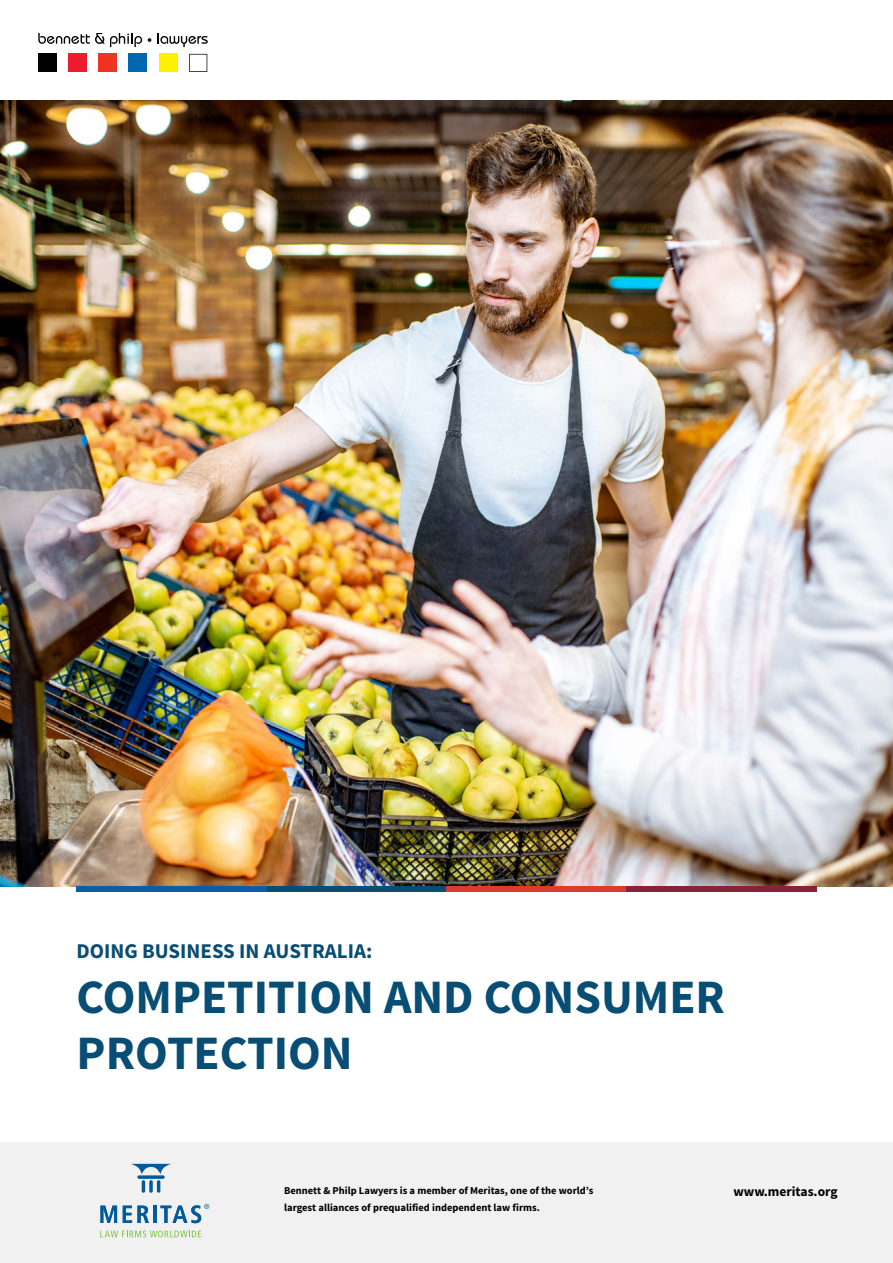
<style>
.page{position:relative;width:893px;height:1263px;background:#fff}
.page>*{position:absolute;margin:0;border:0;box-sizing:border-box;transform-origin:0 0}
.t1{font:700 48px/55.5px "Source Sans Pro";color:#084d74}
.t2{font:700 21px "Source Sans Pro";color:#084d74}
.t3{font:700 13.5px "Source Sans Pro";color:#000}
.t4{font:700 10.5px/16.5px "Source Sans Pro";color:#000}
</style>
<div class="page">
<div style="left:0;top:1143px;width:893px;height:120px;background:#f1f1f2"></div>
<img style="left:0;top:101px;width:893px;height:785px">
<div style="left:77px;top:885px;width:190px;height:6px;background:#0d5ea9"></div>
<div style="left:267px;top:885px;width:179px;height:6px;background:#084d74"></div>
<div style="left:446px;top:885px;width:180px;height:6px;background:#dd3b2b"></div>
<div style="left:626px;top:885px;width:190px;height:6px;background:#852339"></div>
<svg style="left:100px;top:1205px;width:17px;height:18px"></svg>
<svg style="left:123px;top:1205px;width:26px;height:18px"></svg>
<hr style="left:153px;top:1205px;width:4px;height:18px;background:#005a9c">
<svg style="left:137px;top:1175px;width:28px;height:4px"></svg>
<svg style="left:142px;top:1180px;width:3px;height:13px"></svg>
<svg style="left:149px;top:1180px;width:4px;height:13px"></svg>
<svg style="left:157px;top:1180px;width:3px;height:13px"></svg>
<svg style="left:131px;top:1164px;width:40px;height:10px"></svg>
<svg style="left:100px;top:1230px;width:101px;height:7px"></svg>
<svg style="left:160px;top:1204px;width:49px;height:19px"></svg>
<svg style="left:38px;top:33px;width:104px;height:14px"></svg>
<svg style="left:148px;top:38px;width:3px;height:4px"></svg>
<svg style="left:158px;top:33px;width:50px;height:14px"></svg>
<div style="left:38px;top:54px;width:18px;height:17px;background:#000101"></div>
<div style="left:69px;top:54px;width:18px;height:17px;background:#ed1c2e"></div>
<div style="left:99px;top:54px;width:18px;height:17px;background:#ee3524"></div>
<div style="left:129px;top:54px;width:18px;height:17px;background:#0067b1"></div>
<div style="left:159px;top:54px;width:18px;height:17px;background:#fff200"></div>
<svg style="left:189px;top:54px;width:18px;height:17px"></svg>
<h2 class="t2" style="left:77px;top:937px;width:297px">DOING BUSINESS IN AUSTRALIA:</h2>
<h1 class="t1" style="left:77px;top:971px;width:650px">COMPETITION AND CONSUMER<br>PROTECTION</h1>
<p class="t4" style="left:284px;top:1183px;width:311px">Bennett &amp; Philp Lawyers is a member of Meritas, one of the world’s largest alliances of prequalified independent law firms.</p>
<p class="t3" style="left:733px;top:1183px;width:106px">www.meritas.org</p>
</div>
